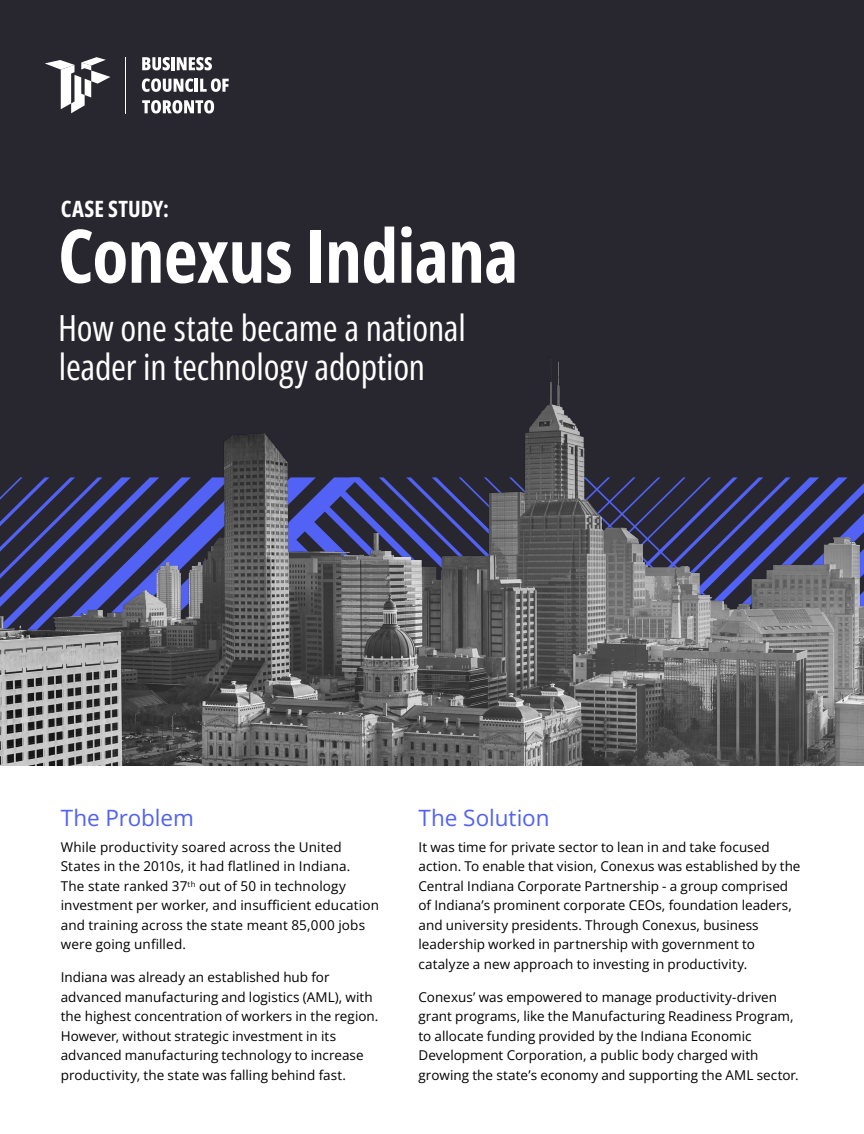
<style>
.page{position:relative;width:864px;height:1134px;background:#fff}
.page>*{position:absolute;margin:0;border:0;box-sizing:border-box;transform-origin:0 0}
.t1{font:700 73.95px "Open Sans Condensed";letter-spacing:-.01em;color:#fff}
.t2{font:36px/39px "Open Sans Condensed";letter-spacing:-.005em;color:#fff}
.t3{font:22.5px "Open Sans";letter-spacing:-.005em;color:#5162f4}
.t4{font:700 22.5px "Open Sans Condensed";letter-spacing:.005em;color:#fff}
.t5{font:13.5px/19.5px "Open Sans";letter-spacing:.005em;color:#000}
</style>
<div class="page">
<div style="left:0;top:0;width:864px;height:755px;background:#28262e"></div>
<img style="left:0;top:361px;width:864px;height:405px">
<hr style="left:126px;top:57px;width:1px;height:56px;background:#fff">
<svg style="left:45px;top:57px;width:65px;height:56px"></svg>
<svg style="left:142px;top:57px;width:28px;height:13px"></svg>
<hr style="left:171px;top:57px;width:4px;height:13px;background:#fff">
<svg style="left:177px;top:57px;width:35px;height:13px"></svg>
<svg style="left:142px;top:78px;width:87px;height:14px"></svg>
<svg style="left:142px;top:100px;width:72px;height:14px"></svg>
<h3 class="t4" style="left:61px;top:194px;width:110px">CASE STUDY:</h3>
<h1 class="t1" style="left:58px;top:205px;width:462px">Conexus Indiana</h1>
<h2 class="t2" style="left:58px;top:308px;width:409px">How one state became a national leader in technology adoption</h2>
<h3 class="t3" style="left:61px;top:802px;width:135px">The Problem</h3>
<p class="t5" style="left:61px;top:837px;width:320px">While productivity soared across the United States in the 2010s, it had flatlined in Indiana.<br>The state ranked 37<sup>th</sup> out of 50 in technology investment per worker, and insufficient education and training across the state meant 85,000 jobs were going unfilled.</p>
<p class="t5" style="left:61px;top:967px;width:319px">Indiana was already an established hub for advanced manufacturing and logistics (AML), with the highest concentration of workers in the region.<br>However, without strategic investment in its advanced manufacturing technology to increase productivity, the state was falling behind fast.</p>
<h3 class="t3" style="left:418px;top:802px;width:132px">The Solution</h3>
<p class="t5" style="left:418px;top:837px;width:384px">It was time for private sector to lean in and take focused action. To enable that vision, Conexus was established by the Central Indiana Corporate Partnership - a group comprised of Indiana’s prominent corporate CEOs, foundation leaders, and university presidents. Through Conexus, business leadership worked in partnership with government to catalyze a new approach to investing in productivity.</p>
<p class="t5" style="left:418px;top:987px;width:382px">Conexus’ was empowered to manage productivity-driven grant programs, like the Manufacturing Readiness Program, to allocate funding provided by the Indiana Economic Development Corporation, a public body charged with growing the state’s economy and supporting the AML sector.</p>
</div>
